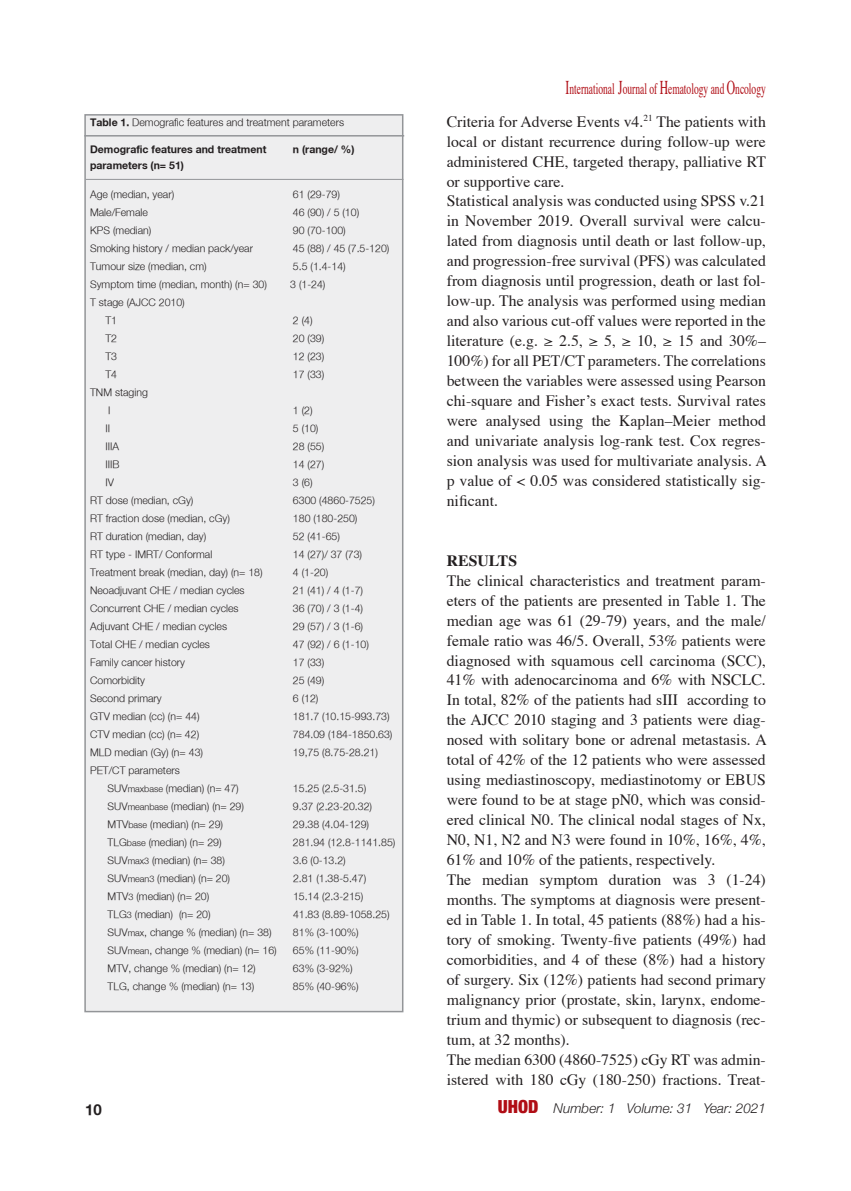
<style>
.page{position:relative;width:851px;height:1191px;background:#fff}
.page>*{position:absolute;margin:0;border:0;box-sizing:border-box;transform-origin:0 0}
.t1{font:15.9px "Times";color:#b00d15;scale:.6 1}
.t2{font:15.75px/20px "Times";color:#231f20;text-align:justify}
.t3{font:700 15.75px "Times";color:#231f20}
.t4{font:700 15px "Helvetica Neu";color:#231f20}
.t5{font:italic 300 13.5px "Helvetica Neue";color:#231f20}
.t6{font:300 10.5px "Helvetica Neu";color:#231f20}
.t7{font:700 10.5px "Helvetica Neu";color:#231f20}
.s1{font-weight:700}
.s2{font-size:9px}
.s3{font-size:19.5px}
.s4{font-weight:900;font-style:normal;font-stretch:condensed;font-size:18px;color:#b00d15}
</style>
<div class="page">
<div style="left:85px;top:115px;width:317px;height:896px;background:#eeeeef"></div>
<div style="left:84px;top:114px;width:319px;height:898px;border:2px solid #939598"></div>
<hr style="left:84px;top:135px;width:320px;height:2px;background:#939598">
<hr style="left:86px;top:179px;width:317px;height:1px;background:#939598">
<p class="t6" style="left:90px;top:116px;width:255px"><span class="s1">Table 1.</span> Demografic features and treatment parameters</p>
<p class="t7" style="left:90px;top:143px;width:178px">Demografic features and treatment</p>
<p class="t7" style="left:293px;top:143px;width:63px">n (range/ %)</p>
<p class="t7" style="left:90px;top:159px;width:95px">parameters (n= 51)</p>
<p class="t6" style="left:90px;top:188px;width:86px">Age (median, year)</p>
<p class="t6" style="left:293px;top:188px;width:48px">61 (29-79)</p>
<p class="t6" style="left:90px;top:206px;width:59px">Male/Female</p>
<p class="t6" style="left:293px;top:206px;width:68px">46 (90) / 5 (10)</p>
<p class="t6" style="left:90px;top:224px;width:63px">KPS (median)</p>
<p class="t6" style="left:293px;top:224px;width:54px">90 (70-100)</p>
<p class="t6" style="left:90px;top:242px;width:164px">Smoking history / median pack/year</p>
<p class="t6" style="left:293px;top:242px;width:98px">45 (88) / 45 (7.5-120)</p>
<p class="t6" style="left:90px;top:260px;width:118px">Tumour size (median, cm)</p>
<p class="t6" style="left:293px;top:260px;width:54px">5.5 (1.4-14)</p>
<p class="t6" style="left:90px;top:278px;width:178px">Symptom time (median, month) (n= 30)</p>
<p class="t6" style="left:290px;top:278px;width:37px">3 (1-24)</p>
<p class="t6" style="left:90px;top:296px;width:96px">T stage (AJCC 2010)</p>
<p class="t6" style="left:105px;top:314px;width:13px">T1</p>
<p class="t6" style="left:293px;top:314px;width:21px">2 (4)</p>
<p class="t6" style="left:105px;top:332px;width:13px">T2</p>
<p class="t6" style="left:293px;top:332px;width:33px">20 (39)</p>
<p class="t6" style="left:105px;top:350px;width:13px">T3</p>
<p class="t6" style="left:293px;top:350px;width:33px">12 (23)</p>
<p class="t6" style="left:105px;top:368px;width:13px">T4</p>
<p class="t6" style="left:293px;top:368px;width:33px">17 (33)</p>
<p class="t6" style="left:90px;top:386px;width:59px">TNM staging</p>
<p class="t6" style="left:108px;top:404px;width:4px">I</p>
<p class="t6" style="left:293px;top:404px;width:21px">1 (2)</p>
<p class="t6" style="left:105px;top:422px;width:6px">II</p>
<p class="t6" style="left:293px;top:422px;width:27px">5 (10)</p>
<p class="t6" style="left:105px;top:440px;width:15px">IIIA</p>
<p class="t6" style="left:293px;top:440px;width:33px">28 (55)</p>
<p class="t6" style="left:105px;top:458px;width:15px">IIIB</p>
<p class="t6" style="left:293px;top:458px;width:33px">14 (27)</p>
<p class="t6" style="left:105px;top:476px;width:10px">IV</p>
<p class="t6" style="left:293px;top:476px;width:21px">3 (6)</p>
<p class="t6" style="left:90px;top:494px;width:105px">RT dose (median, cGy)</p>
<p class="t6" style="left:293px;top:494px;width:83px">6300 (4860-7525)</p>
<p class="t6" style="left:90px;top:512px;width:141px">RT fraction dose (median, cGy)</p>
<p class="t6" style="left:293px;top:512px;width:66px">180 (180-250)</p>
<p class="t6" style="left:90px;top:530px;width:118px">RT duration (median, day)</p>
<p class="t6" style="left:293px;top:530px;width:48px">52 (41-65)</p>
<p class="t6" style="left:90px;top:548px;width:124px">RT type - IMRT/ Conformal</p>
<p class="t6" style="left:293px;top:548px;width:71px">14 (27)/ 37 (73)</p>
<p class="t6" style="left:90px;top:566px;width:174px">Treatment break (median, day) (n= 18)</p>
<p class="t6" style="left:293px;top:566px;width:37px">4 (1-20)</p>
<p class="t6" style="left:90px;top:584px;width:156px">Neoadjuvant CHE / median cycles</p>
<p class="t6" style="left:293px;top:584px;width:72px">21 (41) / 4 (1-7)</p>
<p class="t6" style="left:90px;top:602px;width:150px">Concurrent CHE / median cycles</p>
<p class="t6" style="left:293px;top:602px;width:72px">36 (70) / 3 (1-4)</p>
<p class="t6" style="left:90px;top:620px;width:138px">Adjuvant CHE / median cycles</p>
<p class="t6" style="left:293px;top:620px;width:72px">29 (57) / 3 (1-6)</p>
<p class="t6" style="left:90px;top:638px;width:121px">Total CHE / median cycles</p>
<p class="t6" style="left:293px;top:638px;width:77px">47 (92) / 6 (1-10)</p>
<p class="t6" style="left:90px;top:656px;width:96px">Family cancer history</p>
<p class="t6" style="left:293px;top:656px;width:33px">17 (33)</p>
<p class="t6" style="left:90px;top:674px;width:57px">Comorbidity</p>
<p class="t6" style="left:293px;top:674px;width:33px">25 (49)</p>
<p class="t6" style="left:90px;top:692px;width:73px">Second primary</p>
<p class="t6" style="left:293px;top:692px;width:27px">6 (12)</p>
<p class="t6" style="left:90px;top:710px;width:111px">GTV median (cc) (n= 44)</p>
<p class="t6" style="left:293px;top:710px;width:98px">181.7 (10.15-993.73)</p>
<p class="t6" style="left:90px;top:728px;width:111px">CTV median (cc) (n= 42)</p>
<p class="t6" style="left:293px;top:728px;width:101px">784.09 (184-1850.63)</p>
<p class="t6" style="left:90px;top:746px;width:114px">MLD median (Gy) (n= 43)</p>
<p class="t6" style="left:293px;top:746px;width:86px">19,75 (8.75-28.21)</p>
<p class="t6" style="left:90px;top:764px;width:91px">PET/CT parameters</p>
<p class="t6" style="left:108px;top:782px;width:133px">SUV<span class="s2">maxbase</span> (median) (n= 47)</p>
<p class="t6" style="left:293px;top:782px;width:75px">15.25 (2.5-31.5)</p>
<p class="t6" style="left:108px;top:800px;width:138px">SUV<span class="s2">meanbase</span> (median) (n= 29)</p>
<p class="t6" style="left:293px;top:800px;width:81px">9.37 (2.23-20.32)</p>
<p class="t6" style="left:108px;top:818px;width:117px">MTV<span class="s2">base</span> (median) (n= 29)</p>
<p class="t6" style="left:293px;top:818px;width:78px">29.38 (4.04-129)</p>
<p class="t6" style="left:108px;top:836px;width:115px">TLG<span class="s2">base</span> (median) (n= 29)</p>
<p class="t6" style="left:293px;top:836px;width:104px">281.94 (12.8-1141.85)</p>
<p class="t6" style="left:108px;top:854px;width:119px">SUV<span class="s2">max3</span> (median) (n= 38)</p>
<p class="t6" style="left:293px;top:854px;width:54px">3.6 (0-13.2)</p>
<p class="t6" style="left:108px;top:872px;width:124px">SUV<span class="s2">mean3</span> (median) (n= 20)</p>
<p class="t6" style="left:293px;top:872px;width:75px">2.81 (1.38-5.47)</p>
<p class="t6" style="left:108px;top:890px;width:103px">MTV<span class="s2">3</span> (median) (n= 20)</p>
<p class="t6" style="left:293px;top:890px;width:72px">15.14 (2.3-215)</p>
<p class="t6" style="left:108px;top:908px;width:104px">TLG<span class="s2">3</span> (median) (n= 20)</p>
<p class="t6" style="left:293px;top:908px;width:98px">41.83 (8.89-1058.25)</p>
<p class="t6" style="left:108px;top:926px;width:165px">SUV<span class="s2">max</span>, change % (median) (n= 38)</p>
<p class="t6" style="left:293px;top:926px;width:67px">81% (3-100%)</p>
<p class="t6" style="left:108px;top:944px;width:171px">SUV<span class="s2">mean</span>, change % (median) (n= 16)</p>
<p class="t6" style="left:293px;top:944px;width:67px">65% (11-90%)</p>
<p class="t6" style="left:108px;top:962px;width:150px">MTV, change % (median) (n= 12)</p>
<p class="t6" style="left:293px;top:962px;width:61px">63% (3-92%)</p>
<p class="t6" style="left:108px;top:980px;width:148px">TLG, change % (median) (n= 13)</p>
<p class="t6" style="left:293px;top:980px;width:67px">85% (40-96%)</p>
<p class="t1" style="left:565px;top:78px;width:335px"><span class="s3">I</span>nternational <span class="s3">J</span>ournal of <span class="s3">H</span>ematology and <span class="s3">O</span>ncology</p>
<p class="t2" style="left:446px;top:112px;width:321px">Criteria for Adverse Events v4.<sup>21</sup> The patients with local or distant recurrence during follow-up were administered CHE, targeted therapy, palliative RT or supportive care.</p>
<p class="t2" style="left:446px;top:192px;width:321px">Statistical analysis was conducted using SPSS v.21 in November 2019. Overall survival were calcu&shy;lated from diagnosis until death or last follow-up, and progression-free survival (PFS) was calculated from diagnosis until progression, death or last fol&shy;low-up. The analysis was performed using median and also various cut-off values were reported in the literature (e.g. ≥ 2.5, ≥ 5, ≥ 10, ≥ 15 and 30%– 100%) for all PET/CT parameters. The correlations between the variables were assessed using Pearson chi-square and Fisher’s exact tests. Survival rates were analysed using the Kaplan–Meier method and univariate analysis log-rank test. Cox regres&shy;sion analysis was used for multivariate analysis. A p value of &lt; 0.05 was considered statistically sig&shy;nificant.</p>
<p class="t3" style="left:446px;top:550px;width:72px">RESULTS</p>
<p class="t2" style="left:446px;top:571px;width:321px">The clinical characteristics and treatment param&shy;eters of the patients are presented in Table 1. The median age was 61 (29-79) years, and the male/ female ratio was 46/5. Overall, 53% patients were diagnosed with squamous cell carcinoma (SCC), 41% with adenocarcinoma and 6% with NSCLC.<br>In total, 82% of the patients had sIII according to the AJCC 2010 staging and 3 patients were diag&shy;nosed with solitary bone or adrenal metastasis. A total of 42% of the 12 patients who were assessed using mediastinoscopy, mediastinotomy or EBUS were found to be at stage pN0, which was consid&shy;ered clinical N0. The clinical nodal stages of Nx, N0, N1, N2 and N3 were found in 10%, 16%, 4%, 61% and 10% of the patients, respectively.</p>
<p class="t2" style="left:446px;top:870px;width:320px">The median symptom duration was 3 (1-24) months. The symptoms at diagnosis were present&shy;ed in Table 1. In total, 45 patients (88%) had a his&shy;tory of smoking. Twenty-five patients (49%) had comorbidities, and 4 of these (8%) had a history of surgery. Six (12%) patients had second primary malignancy prior (prostate, skin, larynx, endome&shy;trium and thymic) or subsequent to diagnosis (rec&shy;tum, at 32 months).</p>
<p class="t2" style="left:446px;top:1050px;width:320px">The median 6300 (4860-7525) cGy RT was admin&shy;istered with 180 cGy (180-250) fractions. Treat-</p>
<p class="t4" style="left:85px;top:1100px;width:18px">10</p>
<p class="t5" style="left:498px;top:1097px;width:269px"><span class="s4">UHOD</span> Number: 1 Volume: 31 Year: 2021</p>
</div>
